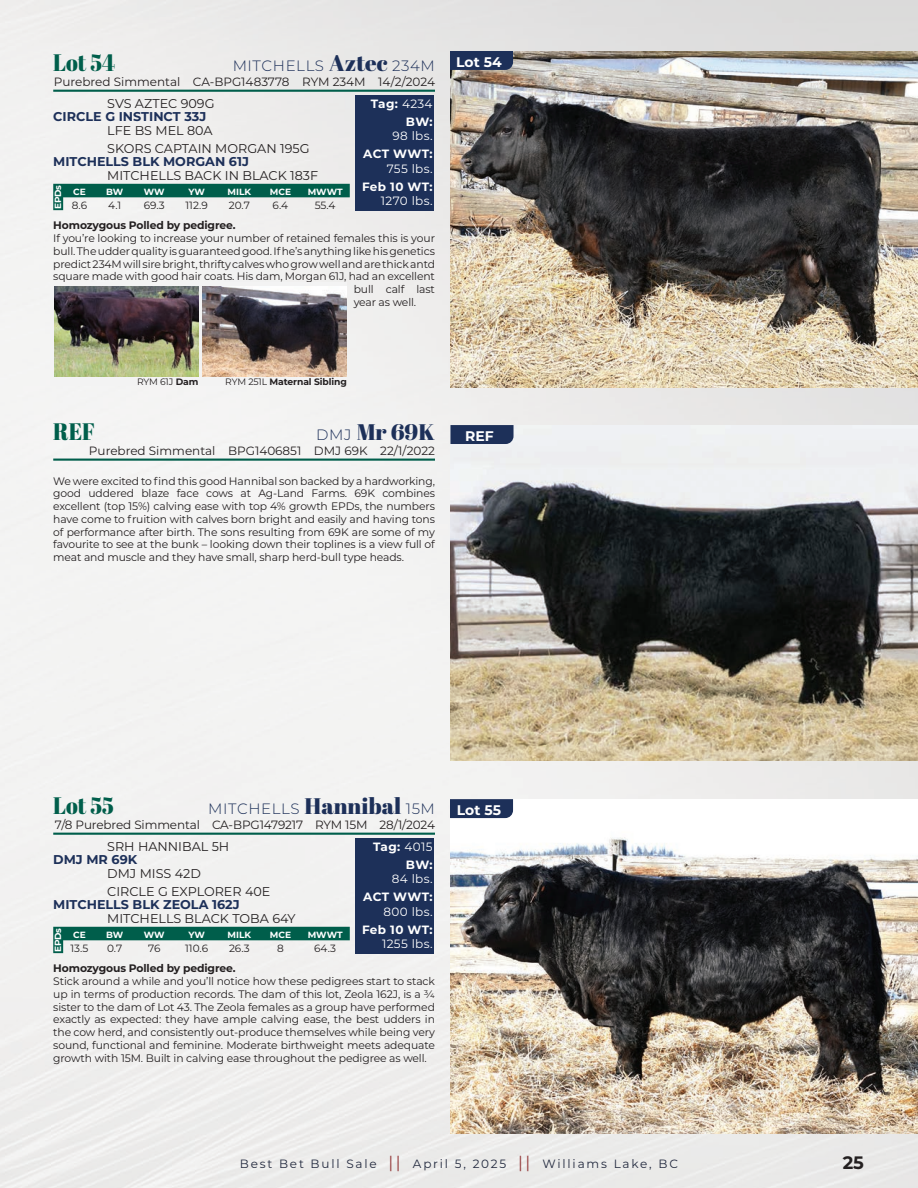
<style>
.page{position:relative;width:918px;height:1188px;background:#fff}
.page>*{position:absolute;margin:0;border:0;box-sizing:border-box;transform-origin:0 0}
.t1{font:23.85px "Abril Fatface";color:#005e4b;scale:.91 1}
.t2{font:22.5px "Abril Fatface";color:#1d3059}
.t3{font:700 18px "Montserrat";color:#231f20}
.t4{font:300 15px "Montserrat";letter-spacing:.04em;color:#1d3059}
.t5{font:700 13.95px "Montserrat";color:#fff}
.t6{font:12.75px "Montserrat";color:#231f20}
.t7{font:700 12.75px "Montserrat";color:#1d3059}
.Info_under_name{font:12px "Montserrat";color:#231f20}
.t8{font:700 12px/14.4px "Montserrat";letter-spacing:.025em;color:#fff;text-align:right}
.t9{font:12px "Montserrat";letter-spacing:.15em;color:#22293e}
.t10{font:12px "Montserrat";letter-spacing:.03em;color:#fff}
.t11{font:10.8px/12.8px "Montserrat";letter-spacing:-.01em;color:#231f20;text-align:justify}
.t12{font:700 10.8px "Montserrat";letter-spacing:-.01em;color:#231f20}
.t13{font:10.5px "Montserrat";color:#231f20}
.t14{font:700 9.3px "Montserrat";letter-spacing:-.01em;color:#231f20}
.t15{font:9.3px "Montserrat";letter-spacing:-.015em;color:#231f20}
.t16{font:700 9px "Montserrat";color:#fff}
.s1{font-family:"Abril Fatface";font-weight:400;font-size:22.5px}
.s2{font-weight:400}
.s3{font-weight:700}
.s4{font-family:"Montserrat";font-weight:300;font-size:15px}
.s5{font-size:16.5px;color:#94393a}
</style>
<div class="page">
<img style="left:0;top:0;width:918px;height:1188px">
<img style="left:450px;top:51px;width:468px;height:337px">
<svg style="left:450px;top:51px;width:63px;height:19px"></svg>
<img style="left:450px;top:425px;width:468px;height:336px">
<svg style="left:450px;top:425px;width:64px;height:19px"></svg>
<img style="left:451px;top:799px;width:467px;height:335px">
<svg style="left:450px;top:799px;width:63px;height:19px"></svg>
<div style="left:356px;top:838px;width:78px;height:115px;background:#1d3059"></div>
<hr style="left:53px;top:833px;width:382px;height:2px;background:#005e4b">
<svg style="left:53px;top:927px;width:297px;height:26px"></svg>
<div style="left:356px;top:95px;width:78px;height:115px;background:#1d3059"></div>
<hr style="left:53px;top:90px;width:382px;height:2px;background:#005e4b">
<svg style="left:53px;top:184px;width:297px;height:26px"></svg>
<div style="left:198px;top:282px;width:149px;height:104px;background:#f3f3f3"></div>
<img style="left:203px;top:286px;width:144px;height:90px">
<div style="left:50px;top:282px;width:148px;height:104px;background:#f3f3f3"></div>
<img style="left:54px;top:286px;width:144px;height:90px">
<hr style="left:53px;top:459px;width:382px;height:2px;background:#005e4b">
<p class="t1" style="left:53px;top:46px;width:70px">Lot 54</p>
<p class="t4" style="left:233px;top:56px;width:204px">MITCHELLS <span class="s1">Aztec</span> 234M</p>
<p class="Info_under_name" style="left:54px;top:73px;width:383px">Purebred Simmental CA-BPG1483778 RYM 234M 14/2/2024</p>
<p class="t6" style="left:107px;top:94px;width:109px">SVS AZTEC 909G</p>
<p class="t7" style="left:53px;top:107px;width:155px">CIRCLE G INSTINCT 33J</p>
<p class="t6" style="left:107px;top:121px;width:107px">LFE BS MEL 80A</p>
<p class="t6" style="left:107px;top:139px;width:204px">SKORS CAPTAIN MORGAN 195G</p>
<p class="t7" style="left:53px;top:152px;width:197px">MITCHELLS BLK MORGAN 61J</p>
<p class="t6" style="left:107px;top:166px;width:212px">MITCHELLS BACK IN BLACK 183F</p>
<p class="t16" style="left:51px;top:209px;width:25px;rotate:-90deg">EPDs</p>
<p class="t16" style="left:73px;top:185px;width:14px">CE</p>
<p class="t16" style="left:106px;top:185px;width:19px">BW</p>
<p class="t16" style="left:144px;top:185px;width:22px">WW</p>
<p class="t16" style="left:188px;top:185px;width:18px">YW</p>
<p class="t16" style="left:228px;top:185px;width:25px">MILK</p>
<p class="t16" style="left:270px;top:185px;width:23px">MCE</p>
<p class="t16" style="left:308px;top:185px;width:36px">MWWT</p>
<p class="t8" style="left:371px;top:96px;width:63px">Tag: <span class="s2">4234</span></p>
<p class="t8" style="left:406px;top:114px;width:28px">BW:</p>
<p class="t10" style="left:393px;top:128px;width:42px">98 lbs.</p>
<p class="t8" style="left:363px;top:146px;width:71px">ACT WWT:</p>
<p class="t10" style="left:387px;top:160px;width:47px">755 lbs.</p>
<p class="t8" style="left:362px;top:179px;width:72px">Feb 10 WT:<br><span class="s2">1270 lbs.</span></p>
<p class="t13" style="left:72px;top:198px;width:17px">8.6</p>
<p class="t13" style="left:108px;top:198px;width:15px">4.1</p>
<p class="t13" style="left:144px;top:198px;width:22px">69.3</p>
<p class="t13" style="left:186px;top:198px;width:24px">112.9</p>
<p class="t13" style="left:229px;top:198px;width:23px">20.7</p>
<p class="t13" style="left:273px;top:198px;width:17px">6.4</p>
<p class="t13" style="left:315px;top:198px;width:22px">55.4</p>
<p class="t12" style="left:53px;top:218px;width:184px">Homozygous Polled by pedigree.</p>
<p class="t11" style="left:53px;top:232px;width:383px">If you’re looking to increase your number of retained females this is your</p>
<p class="t11" style="left:53px;top:244px;width:383px">bull. The udder quality is guaranteed good. If he’s anything like his genetics</p>
<p class="t11" style="left:53px;top:257px;width:383px">predict 234M will sire bright, thrifty calves who grow well and are thick antd</p>
<p class="t11" style="left:53px;top:270px;width:383px">square made with good hair coats. His dam, Morgan 61J, had an excellent</p>
<p class="t11" style="left:354px;top:283px;width:83px">bull calf last</p>
<p class="t11" style="left:354px;top:295px;width:64px">year as well.</p>
<p class="t5" style="left:456px;top:52px;width:47px">Lot 54</p>
<p class="t15" style="left:137px;top:376px;width:63px">RYM 61J <span class="s3">Dam</span></p>
<p class="t14" style="left:225px;top:375px;width:123px"><span class="s2">RYM 251L</span> Maternal Sibling</p>
<p class="t1" style="left:53px;top:415px;width:48px">REF</p>
<p class="t2" style="left:316px;top:417px;width:120px"><span class="s4">DMJ</span> Mr 69K</p>
<p class="Info_under_name" style="left:89px;top:442px;width:348px">Purebred Simmental BPG1406851 DMJ 69K 22/1/2022</p>
<p class="t11" style="left:53px;top:474px;width:383px">We were excited to find this good Hannibal son backed by a hardworking, good uddered blaze face cows at Ag-Land Farms. 69K combines excellent (top 15%) calving ease with top 4% growth EPDs, the numbers have come to fruition with calves born bright and easily and having tons of performance after birth. The sons resulting from 69K are some of my favourite to see at the bunk – looking down their toplines is a view full of meat and muscle and they have small, sharp herd-bull type heads.</p>
<p class="t5" style="left:465px;top:426px;width:30px">REF</p>
<p class="t1" style="left:53px;top:789px;width:68px">Lot 55</p>
<p class="t4" style="left:208px;top:799px;width:228px">MITCHELLS <span class="s1">Hannibal</span> 15M</p>
<p class="Info_under_name" style="left:55px;top:816px;width:382px">7/8 Purebred Simmental CA-BPG1479217 RYM 15M 28/1/2024</p>
<p class="t6" style="left:107px;top:837px;width:124px">SRH HANNIBAL 5H</p>
<p class="t7" style="left:53px;top:850px;width:86px">DMJ MR 69K</p>
<p class="t6" style="left:107px;top:864px;width:95px">DMJ MISS 42D</p>
<p class="t6" style="left:107px;top:882px;width:165px">CIRCLE G EXPLORER 40E</p>
<p class="t7" style="left:53px;top:895px;width:188px">MITCHELLS BLK ZEOLA 162J</p>
<p class="t6" style="left:107px;top:909px;width:190px">MITCHELLS BLACK TOBA 64Y</p>
<p class="t16" style="left:51px;top:952px;width:25px;rotate:-90deg">EPDs</p>
<p class="t16" style="left:73px;top:928px;width:14px">CE</p>
<p class="t16" style="left:106px;top:928px;width:19px">BW</p>
<p class="t16" style="left:144px;top:928px;width:22px">WW</p>
<p class="t16" style="left:188px;top:928px;width:18px">YW</p>
<p class="t16" style="left:228px;top:928px;width:25px">MILK</p>
<p class="t16" style="left:270px;top:928px;width:23px">MCE</p>
<p class="t16" style="left:308px;top:928px;width:36px">MWWT</p>
<p class="t8" style="left:373px;top:839px;width:61px">Tag: <span class="s2">4015</span></p>
<p class="t8" style="left:406px;top:857px;width:28px">BW:</p>
<p class="t10" style="left:392px;top:871px;width:42px">84 lbs.</p>
<p class="t8" style="left:363px;top:889px;width:71px">ACT WWT:</p>
<p class="t10" style="left:384px;top:903px;width:50px">800 lbs.</p>
<p class="t8" style="left:362px;top:922px;width:72px">Feb 10 WT:<br><span class="s2">1255 lbs.</span></p>
<p class="t13" style="left:71px;top:941px;width:19px">13.5</p>
<p class="t13" style="left:107px;top:941px;width:17px">0.7</p>
<p class="t13" style="left:148px;top:941px;width:14px">76</p>
<p class="t13" style="left:185px;top:941px;width:24px">110.6</p>
<p class="t13" style="left:229px;top:941px;width:22px">26.3</p>
<p class="t13" style="left:277px;top:941px;width:8px">8</p>
<p class="t13" style="left:314px;top:941px;width:23px">64.3</p>
<p class="t12" style="left:53px;top:961px;width:184px">Homozygous Polled by pedigree.</p>
<p class="t11" style="left:53px;top:975px;width:383px">Stick around a while and you’ll notice how these pedigrees start to stack up in terms of production records. The dam of this lot, Zeola 162J, is a ¾ sister to the dam of Lot 43. The Zeola females as a group have performed exactly as expected: they have ample calving ease, the best udders in the cow herd, and consistently out-produce themselves while being very sound, functional and feminine. Moderate birthweight meets adequate growth with 15M. Built in calving ease throughout the pedigree as well.</p>
<p class="t5" style="left:457px;top:800px;width:46px">Lot 55</p>
<p class="t9" style="left:240px;top:1155px;width:440px">Best Bet Bull Sale <span class="s5">||</span> April 5, 2025 <span class="s5">||</span> Williams Lake, BC</p>
<h3 class="t3" style="left:843px;top:1149px;width:23px">25</h3>
</div>
